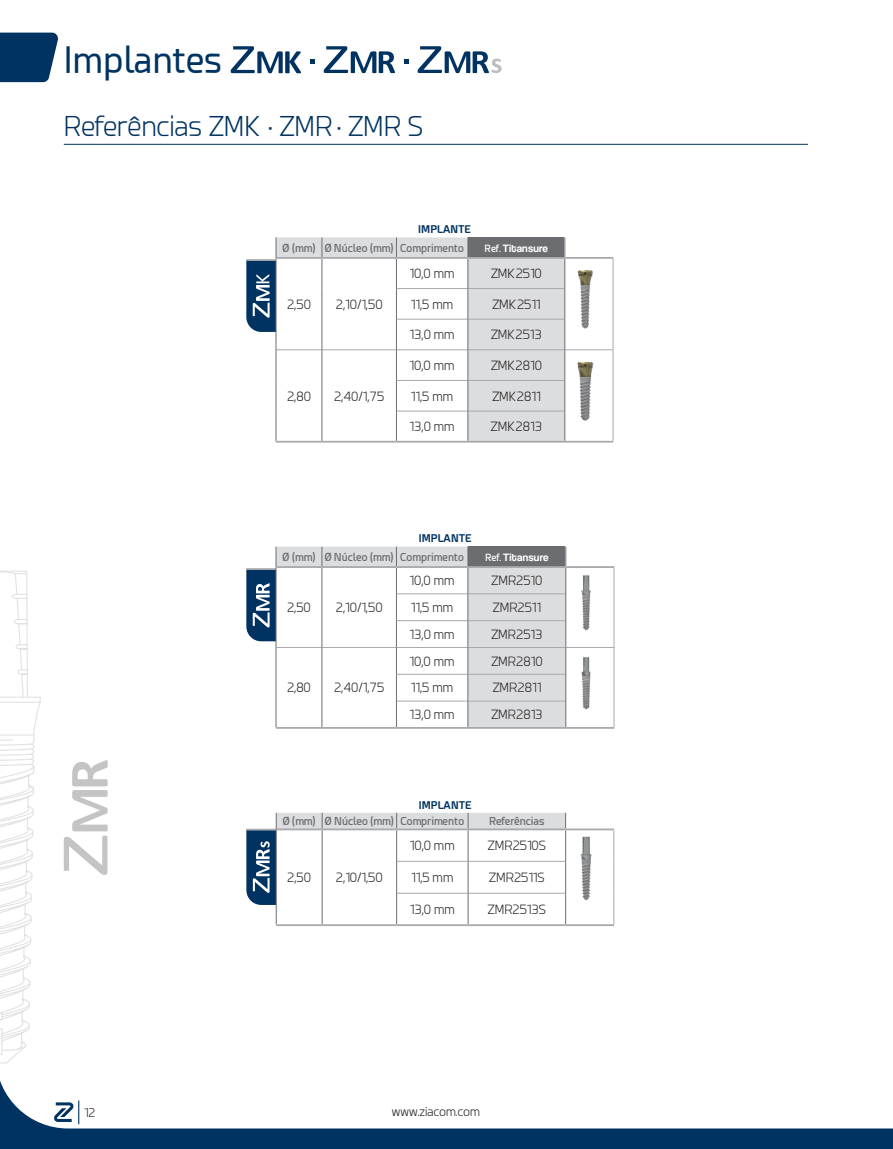
<style>
.page{position:relative;width:893px;height:1149px;background:#fff}
.page>*{position:absolute;margin:0;border:0;box-sizing:border-box;transform-origin:0 0}
.t1{font:36px "Esphimere";color:#003361}
.t2{font:300 27px "Esphimere";color:#003361}
.t3{font:300 12.6px "Esphimere";color:#231f20}
.t4{font:300 12px "Esphimere";color:#231f20}
.t5{font:11.25px "Coolvetica Rg";letter-spacing:.02em;color:#fff}
.t6{font:600 10.8px "Esphimere";color:#6c6d70}
.t7{font:700 10.5px "Esphimere";color:#003361}
.s1{font-family:"Esphimere";font-weight:600;font-size:9.75px}
</style>
<div class="page">
<svg style="left:0;top:1080px;width:893px;height:68px"></svg>
<svg style="left:54px;top:1100px;width:25px;height:23px"></svg>
<svg style="left:231px;top:46px;width:70px;height:27px"></svg>
<svg style="left:418px;top:46px;width:84px;height:27px"></svg>
<svg style="left:324px;top:46px;width:71px;height:27px"></svg>
<svg style="left:310px;top:59px;width:5px;height:5px"></svg>
<svg style="left:404px;top:59px;width:5px;height:5px"></svg>
<svg style="left:0;top:33px;width:58px;height:49px;background:#14436d"></svg>
<svg style="left:277px;top:546px;width:289px;height:180px;fill:#dcdddf"></svg>
<div style="left:468px;top:546px;width:98px;height:21px;background:#6c6d70"></div>
<hr style="left:276px;top:647px;width:46px;height:1px;background:#a8a9ad">
<hr style="left:276px;top:726px;width:46px;height:2px;background:#a8a9ad">
<hr style="left:468px;top:647px;width:98px;height:1px;background:#a8a9ad">
<hr style="left:566px;top:647px;width:48px;height:1px;background:#a8a9ad">
<svg style="left:614px;top:567px;width:1px;height:159px"></svg>
<hr style="left:566px;top:726px;width:48px;height:2px;background:#a8a9ad">
<hr style="left:468px;top:593px;width:98px;height:1px;background:#a8a9ad">
<hr style="left:468px;top:673px;width:98px;height:1px;background:#a8a9ad">
<hr style="left:322px;top:726px;width:74px;height:2px;background:#a8a9ad">
<hr style="left:468px;top:620px;width:98px;height:1px;background:#a8a9ad">
<hr style="left:468px;top:700px;width:98px;height:1px;background:#a8a9ad">
<svg style="left:322px;top:546px;width:147px;height:180px"></svg>
<svg style="left:566px;top:546px;width:1px;height:180px"></svg>
<hr style="left:566px;top:566px;width:48px;height:1px;background:#a8a9ad">
<hr style="left:396px;top:726px;width:72px;height:2px;background:#a8a9ad">
<hr style="left:468px;top:726px;width:98px;height:2px;background:#a8a9ad">
<hr style="left:276px;top:566px;width:46px;height:1px;background:#a8a9ad">
<hr style="left:322px;top:566px;width:74px;height:1px;background:#a8a9ad">
<hr style="left:396px;top:566px;width:72px;height:1px;background:#a8a9ad">
<hr style="left:468px;top:566px;width:98px;height:1px;background:#a8a9ad">
<img style="left:581px;top:575px;width:10px;height:56px">
<img style="left:581px;top:657px;width:10px;height:53px">
<hr style="left:276px;top:923px;width:46px;height:2px;background:#a8a9ad">
<hr style="left:614px;top:830px;width:1px;height:31px;background:#a8a9ad">
<hr style="left:614px;top:861px;width:1px;height:32px;background:#a8a9ad">
<hr style="left:614px;top:893px;width:1px;height:30px;background:#a8a9ad">
<hr style="left:566px;top:923px;width:48px;height:2px;background:#a8a9ad">
<hr style="left:322px;top:923px;width:75px;height:2px;background:#a8a9ad">
<hr style="left:397px;top:923px;width:71px;height:2px;background:#a8a9ad">
<hr style="left:468px;top:923px;width:98px;height:2px;background:#a8a9ad">
<svg style="left:277px;top:237px;width:288px;height:203px"></svg>
<div style="left:468px;top:237px;width:97px;height:21px;background:#6c6d70"></div>
<hr style="left:276px;top:349px;width:46px;height:1px;background:#a8a9ad">
<hr style="left:276px;top:440px;width:46px;height:2px;background:#a8a9ad">
<hr style="left:322px;top:349px;width:74px;height:1px;background:#a8a9ad">
<hr style="left:397px;top:349px;width:71px;height:1px;background:#a8a9ad">
<hr style="left:468px;top:349px;width:97px;height:1px;background:#a8a9ad">
<svg style="left:613px;top:259px;width:1px;height:29px"></svg>
<hr style="left:613px;top:288px;width:1px;height:31px;background:#a8a9ad">
<hr style="left:613px;top:319px;width:1px;height:30px;background:#a8a9ad">
<hr style="left:565px;top:349px;width:48px;height:1px;background:#a8a9ad">
<hr style="left:613px;top:350px;width:1px;height:30px;background:#a8a9ad">
<hr style="left:613px;top:380px;width:1px;height:31px;background:#a8a9ad">
<svg style="left:613px;top:411px;width:1px;height:29px"></svg>
<hr style="left:565px;top:440px;width:48px;height:2px;background:#a8a9ad">
<hr style="left:397px;top:288px;width:71px;height:1px;background:#a8a9ad">
<hr style="left:468px;top:288px;width:97px;height:1px;background:#a8a9ad">
<hr style="left:397px;top:380px;width:71px;height:1px;background:#a8a9ad">
<hr style="left:468px;top:380px;width:97px;height:1px;background:#a8a9ad">
<hr style="left:322px;top:440px;width:74px;height:2px;background:#a8a9ad">
<hr style="left:397px;top:319px;width:71px;height:1px;background:#a8a9ad">
<hr style="left:468px;top:319px;width:97px;height:1px;background:#a8a9ad">
<hr style="left:397px;top:410px;width:71px;height:1px;background:#a8a9ad">
<hr style="left:468px;top:410px;width:97px;height:1px;background:#a8a9ad">
<hr style="left:276px;top:319px;width:1px;height:31px;background:#6c6d70">
<hr style="left:322px;top:288px;width:1px;height:31px;background:#6c6d70">
<hr style="left:322px;top:319px;width:1px;height:31px;background:#6c6d70">
<svg style="left:565px;top:237px;width:1px;height:51px"></svg>
<hr style="left:396px;top:288px;width:1px;height:31px;background:#6c6d70">
<hr style="left:468px;top:288px;width:1px;height:31px;background:#6c6d70">
<hr style="left:565px;top:288px;width:1px;height:31px;background:#6c6d70">
<hr style="left:396px;top:319px;width:1px;height:31px;background:#6c6d70">
<hr style="left:468px;top:319px;width:1px;height:31px;background:#6c6d70">
<hr style="left:565px;top:319px;width:1px;height:31px;background:#6c6d70">
<hr style="left:276px;top:350px;width:1px;height:30px;background:#6c6d70">
<hr style="left:276px;top:380px;width:1px;height:31px;background:#6c6d70">
<svg style="left:276px;top:411px;width:1px;height:29px"></svg>
<hr style="left:322px;top:350px;width:1px;height:30px;background:#6c6d70">
<hr style="left:322px;top:380px;width:1px;height:31px;background:#6c6d70">
<svg style="left:322px;top:411px;width:1px;height:29px"></svg>
<hr style="left:396px;top:350px;width:1px;height:30px;background:#6c6d70">
<hr style="left:468px;top:350px;width:1px;height:30px;background:#6c6d70">
<hr style="left:565px;top:350px;width:1px;height:30px;background:#6c6d70">
<svg style="left:322px;top:237px;width:147px;height:51px"></svg>
<hr style="left:396px;top:380px;width:1px;height:31px;background:#6c6d70">
<hr style="left:468px;top:380px;width:1px;height:31px;background:#6c6d70">
<hr style="left:565px;top:380px;width:1px;height:31px;background:#6c6d70">
<svg style="left:396px;top:411px;width:1px;height:29px"></svg>
<svg style="left:468px;top:411px;width:1px;height:29px"></svg>
<svg style="left:565px;top:411px;width:1px;height:29px"></svg>
<hr style="left:565px;top:257px;width:48px;height:2px;background:#a8a9ad">
<hr style="left:396px;top:440px;width:72px;height:2px;background:#a8a9ad">
<hr style="left:468px;top:440px;width:97px;height:2px;background:#a8a9ad">
<hr style="left:276px;top:257px;width:46px;height:2px;background:#a8a9ad">
<hr style="left:322px;top:257px;width:74px;height:2px;background:#a8a9ad">
<hr style="left:396px;top:257px;width:72px;height:2px;background:#a8a9ad">
<hr style="left:468px;top:257px;width:97px;height:2px;background:#a8a9ad">
<img style="left:577px;top:270px;width:16px;height:59px">
<img style="left:577px;top:361px;width:17px;height:60px">
<svg style="left:0;top:570px;width:41px;height:494px"></svg>
<hr style="left:64px;top:144px;width:744px;height:1px;background:#003361">
<svg style="left:246px;top:546px;width:31px;height:180px"></svg>
<svg style="left:246px;top:812px;width:368px;height:112px"></svg>
<svg style="left:246px;top:237px;width:31px;height:95px"></svg>
<svg style="left:64px;top:760px;width:44px;height:114px"></svg>
<h1 class="t1" style="left:64px;top:40px;width:160px">Implantes</h1>
<h2 class="t2" style="left:64px;top:111px;width:361px">Referências ZMK · ZMR· ZMR S</h2>
<p class="t7" style="left:418px;top:223px;width:54px">IMPLANTE</p>
<p class="t6" style="left:282px;top:241px;width:183px">Ø (mm) Ø Núcleo (mm) Comprimento</p>
<p class="t5" style="left:484px;top:241px;width:65px"><span class="s1">Ref.</span> Titansure</p>
<p class="t3" style="left:287px;top:297px;width:25px">2,50</p>
<p class="t3" style="left:336px;top:297px;width:48px">2,10/1,50</p>
<p class="t3" style="left:287px;top:388px;width:25px">2,80</p>
<p class="t3" style="left:334px;top:388px;width:52px">2,40/1,75</p>
<p class="t3" style="left:410px;top:266px;width:47px">10,0 mm</p>
<p class="t3" style="left:491px;top:266px;width:53px">ZMK2510</p>
<p class="t3" style="left:411px;top:297px;width:44px">11,5 mm</p>
<p class="t3" style="left:492px;top:297px;width:50px">ZMK2511</p>
<p class="t3" style="left:410px;top:327px;width:47px">13,0 mm</p>
<p class="t3" style="left:491px;top:327px;width:53px">ZMK2513</p>
<p class="t3" style="left:410px;top:358px;width:47px">10,0 mm</p>
<p class="t3" style="left:491px;top:358px;width:53px">ZMK2810</p>
<p class="t3" style="left:411px;top:388px;width:44px">11,5 mm</p>
<p class="t3" style="left:492px;top:388px;width:50px">ZMK2811</p>
<p class="t3" style="left:410px;top:419px;width:47px">13,0 mm</p>
<p class="t3" style="left:491px;top:419px;width:53px">ZMK2813</p>
<p class="t7" style="left:419px;top:532px;width:54px">IMPLANTE</p>
<p class="t6" style="left:282px;top:550px;width:183px">Ø (mm) Ø Núcleo (mm) Comprimento</p>
<p class="t5" style="left:485px;top:550px;width:65px"><span class="s1">Ref.</span> Titansure</p>
<p class="t3" style="left:287px;top:600px;width:25px">2,50</p>
<p class="t3" style="left:336px;top:600px;width:48px">2,10/1,50</p>
<p class="t3" style="left:410px;top:573px;width:47px">10,0 mm</p>
<p class="t3" style="left:491px;top:573px;width:53px">ZMR2510</p>
<p class="t3" style="left:411px;top:600px;width:44px">11,5 mm</p>
<p class="t3" style="left:492px;top:600px;width:50px">ZMR2511</p>
<p class="t3" style="left:410px;top:627px;width:47px">13,0 mm</p>
<p class="t3" style="left:491px;top:627px;width:53px">ZMR2513</p>
<p class="t3" style="left:287px;top:680px;width:25px">2,80</p>
<p class="t3" style="left:334px;top:680px;width:52px">2,40/1,75</p>
<p class="t3" style="left:410px;top:653px;width:47px">10,0 mm</p>
<p class="t3" style="left:491px;top:653px;width:53px">ZMR2810</p>
<p class="t3" style="left:411px;top:680px;width:44px">11,5 mm</p>
<p class="t3" style="left:492px;top:680px;width:50px">ZMR2811</p>
<p class="t3" style="left:410px;top:707px;width:47px">13,0 mm</p>
<p class="t3" style="left:491px;top:707px;width:53px">ZMR2813</p>
<p class="t7" style="left:419px;top:798px;width:54px">IMPLANTE</p>
<p class="t6" style="left:282px;top:814px;width:183px">Ø (mm) Ø Núcleo (mm) Comprimento</p>
<p class="t6" style="left:489px;top:814px;width:57px">Referências</p>
<p class="t3" style="left:287px;top:870px;width:25px">2,50</p>
<p class="t3" style="left:336px;top:870px;width:48px">2,10/1,50</p>
<p class="t3" style="left:410px;top:838px;width:47px">10,0 mm</p>
<p class="t3" style="left:488px;top:838px;width:60px">ZMR2510S</p>
<p class="t3" style="left:411px;top:870px;width:44px">11,5 mm</p>
<p class="t3" style="left:489px;top:870px;width:57px">ZMR2511S</p>
<p class="t3" style="left:410px;top:902px;width:47px">13,0 mm</p>
<p class="t3" style="left:487px;top:902px;width:60px">ZMR2513S</p>
<p class="t4" style="left:84px;top:1105px;width:13px">12</p>
<p class="t4" style="left:392px;top:1104px;width:90px">www.ziacom.com</p>
</div>
